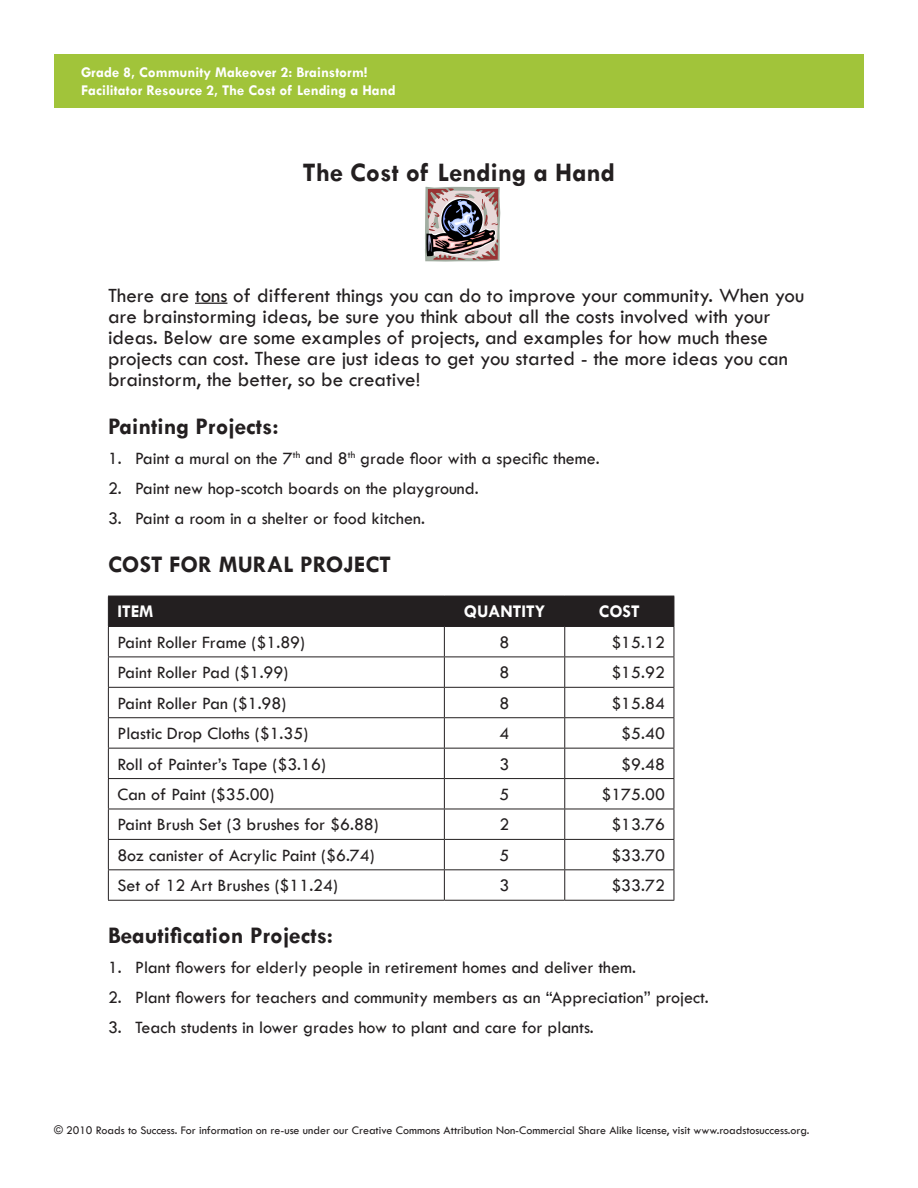
<style>
.page{position:relative;width:918px;height:1188px;background:#fff}
.page>*{position:absolute;margin:0;border:0;box-sizing:border-box;transform-origin:0 0}
.SHFR_Title{font:700 27px "Tw Cen";color:#231f20}
.SHFR_Head2{font:700 24px "Tw Cen";color:#231f20}
.SHFR_Text{font:21px/21px "Tw Cen";color:#231f20}
.SHFR_NL{font:18px "Tw Cen";color:#231f20}
.SHFR_Text-2{font:18px "Tw Cen";color:#231f20}
.SHFR_Text-3{font:700 18px "Tw Cen";color:#fff}
.t1{font:700 15px "Tw Cen";color:#fff}
.t2{font:12px "Tw Cen";color:#231f20}
</style>
<div class="page">
<hr style="left:195px;top:303px;width:32px;height:1px;background:#231f20">
<svg style="left:425px;top:187px;width:75px;height:75px;background:#908183"></svg>
<div style="left:109px;top:597px;width:565px;height:29px;background:#231f20"></div>
<hr style="left:108px;top:596px;width:336px;height:1px;background:#231f20">
<hr style="left:108px;top:596px;width:1px;height:30px;background:#231f20">
<hr style="left:444px;top:596px;width:121px;height:1px;background:#231f20">
<hr style="left:444px;top:596px;width:1px;height:30px;background:#231f20">
<hr style="left:565px;top:596px;width:109px;height:1px;background:#231f20">
<hr style="left:564px;top:596px;width:1px;height:30px;background:#231f20">
<hr style="left:674px;top:596px;width:1px;height:30px;background:#231f20">
<hr style="left:108px;top:626px;width:336px;height:1px;background:#231f20">
<hr style="left:108px;top:627px;width:1px;height:30px;background:#231f20">
<hr style="left:444px;top:626px;width:121px;height:1px;background:#231f20">
<hr style="left:444px;top:627px;width:1px;height:30px;background:#231f20">
<hr style="left:565px;top:626px;width:109px;height:1px;background:#231f20">
<hr style="left:564px;top:627px;width:1px;height:30px;background:#231f20">
<hr style="left:674px;top:627px;width:1px;height:30px;background:#231f20">
<hr style="left:108px;top:657px;width:336px;height:1px;background:#231f20">
<hr style="left:108px;top:657px;width:1px;height:30px;background:#231f20">
<hr style="left:444px;top:657px;width:121px;height:1px;background:#231f20">
<hr style="left:444px;top:657px;width:1px;height:30px;background:#231f20">
<hr style="left:565px;top:657px;width:109px;height:1px;background:#231f20">
<hr style="left:564px;top:657px;width:1px;height:30px;background:#231f20">
<hr style="left:674px;top:657px;width:1px;height:30px;background:#231f20">
<hr style="left:108px;top:687px;width:336px;height:1px;background:#231f20">
<svg style="left:108px;top:688px;width:1px;height:29px"></svg>
<hr style="left:444px;top:687px;width:121px;height:1px;background:#231f20">
<svg style="left:444px;top:688px;width:1px;height:29px"></svg>
<hr style="left:565px;top:687px;width:109px;height:1px;background:#231f20">
<svg style="left:564px;top:688px;width:1px;height:29px"></svg>
<svg style="left:674px;top:688px;width:1px;height:29px"></svg>
<hr style="left:108px;top:717px;width:336px;height:1px;background:#231f20">
<hr style="left:108px;top:718px;width:1px;height:30px;background:#231f20">
<hr style="left:444px;top:717px;width:121px;height:1px;background:#231f20">
<hr style="left:444px;top:718px;width:1px;height:30px;background:#231f20">
<hr style="left:565px;top:717px;width:109px;height:1px;background:#231f20">
<hr style="left:564px;top:718px;width:1px;height:30px;background:#231f20">
<hr style="left:674px;top:718px;width:1px;height:30px;background:#231f20">
<hr style="left:108px;top:748px;width:336px;height:1px;background:#231f20">
<svg style="left:108px;top:749px;width:1px;height:29px"></svg>
<hr style="left:444px;top:748px;width:121px;height:1px;background:#231f20">
<svg style="left:444px;top:749px;width:1px;height:29px"></svg>
<hr style="left:565px;top:748px;width:109px;height:1px;background:#231f20">
<svg style="left:564px;top:749px;width:1px;height:29px"></svg>
<svg style="left:674px;top:749px;width:1px;height:29px"></svg>
<hr style="left:108px;top:778px;width:336px;height:1px;background:#231f20">
<hr style="left:108px;top:779px;width:1px;height:30px;background:#231f20">
<hr style="left:444px;top:778px;width:121px;height:1px;background:#231f20">
<hr style="left:444px;top:779px;width:1px;height:30px;background:#231f20">
<hr style="left:565px;top:778px;width:109px;height:1px;background:#231f20">
<hr style="left:564px;top:779px;width:1px;height:30px;background:#231f20">
<hr style="left:674px;top:779px;width:1px;height:30px;background:#231f20">
<hr style="left:108px;top:809px;width:336px;height:1px;background:#231f20">
<hr style="left:108px;top:809px;width:1px;height:30px;background:#231f20">
<hr style="left:444px;top:809px;width:121px;height:1px;background:#231f20">
<hr style="left:444px;top:809px;width:1px;height:30px;background:#231f20">
<hr style="left:565px;top:809px;width:109px;height:1px;background:#231f20">
<hr style="left:564px;top:809px;width:1px;height:30px;background:#231f20">
<hr style="left:674px;top:809px;width:1px;height:30px;background:#231f20">
<hr style="left:108px;top:839px;width:336px;height:1px;background:#231f20">
<svg style="left:108px;top:840px;width:1px;height:29px"></svg>
<hr style="left:444px;top:839px;width:121px;height:1px;background:#231f20">
<svg style="left:444px;top:840px;width:1px;height:29px"></svg>
<hr style="left:565px;top:839px;width:109px;height:1px;background:#231f20">
<svg style="left:564px;top:840px;width:1px;height:29px"></svg>
<svg style="left:674px;top:840px;width:1px;height:29px"></svg>
<hr style="left:108px;top:869px;width:336px;height:1px;background:#231f20">
<hr style="left:108px;top:870px;width:1px;height:30px;background:#231f20">
<hr style="left:444px;top:869px;width:121px;height:1px;background:#231f20">
<hr style="left:444px;top:870px;width:1px;height:30px;background:#231f20">
<hr style="left:565px;top:869px;width:109px;height:1px;background:#231f20">
<hr style="left:564px;top:870px;width:1px;height:30px;background:#231f20">
<hr style="left:674px;top:870px;width:1px;height:30px;background:#231f20">
<hr style="left:108px;top:900px;width:336px;height:1px;background:#231f20">
<hr style="left:444px;top:900px;width:121px;height:1px;background:#231f20">
<hr style="left:565px;top:900px;width:109px;height:1px;background:#231f20">
<div style="left:54px;top:54px;width:810px;height:54px;background:#a1c43a"></div>
<p class="t1" style="left:123px;top:63px;width:180px">#, Unit Name #: Lesson Title</p>
<p class="t1" style="left:206px;top:81px;width:80px">#, Page Ti le</p>
<p class="t1" style="left:81px;top:63px;width:288px">Grade 8, Community Makeover 2: Brainstorm!</p>
<p class="t1" style="left:81px;top:81px;width:316px">Facilitator Resource 2, The Cost of Lending a Hand</p>
<p class="SHFR_Title" style="left:303px;top:156px;width:314px">The Cost of Lending a Hand</p>
<p class="SHFR_Text" style="left:108px;top:284px;width:698px">There are tons of different things you can do to improve your community. When you are brainstorming ideas, be sure you think about all the costs involved with your ideas. Below are some examples of projects, and examples for how much these projects can cost. These are just ideas to get you started - the more ideas you can brainstorm, the better, so be creative!</p>
<p class="SHFR_Head2" style="left:108px;top:412px;width:172px">Painting Projects:</p>
<p class="SHFR_NL" style="left:108px;top:447px;width:493px">1. Paint a mural on the 7<sup>th</sup> and 8<sup>th</sup> grade floor with a specific theme.</p>
<p class="SHFR_NL" style="left:108px;top:477px;width:372px">2. Paint new hop-scotch boards on the playground.</p>
<p class="SHFR_NL" style="left:108px;top:507px;width:318px">3. Paint a room in a shelter or food kitchen.</p>
<p class="SHFR_Head2" style="left:108px;top:550px;width:284px">COST FOR MURAL PROJECT</p>
<p class="SHFR_Text-3" style="left:117px;top:601px;width:38px">ITEM</p>
<p class="SHFR_Text-3" style="left:464px;top:601px;width:83px">QUANTITY</p>
<p class="SHFR_Text-3" style="left:599px;top:601px;width:43px">COST</p>
<p class="SHFR_Text-2" style="left:117px;top:631px;width:189px">Paint Roller Frame ($1.89)</p>
<p class="SHFR_Text-2" style="left:500px;top:631px;width:11px">8</p>
<p class="SHFR_Text-2" style="left:611px;top:631px;width:55px">$15.12</p>
<p class="SHFR_Text-2" style="left:117px;top:662px;width:173px">Paint Roller Pad ($1.99)</p>
<p class="SHFR_Text-2" style="left:500px;top:662px;width:11px">8</p>
<p class="SHFR_Text-2" style="left:611px;top:662px;width:55px">$15.92</p>
<p class="SHFR_Text-2" style="left:117px;top:692px;width:170px">Paint Roller Pan ($1.98)</p>
<p class="SHFR_Text-2" style="left:500px;top:692px;width:11px">8</p>
<p class="SHFR_Text-2" style="left:611px;top:692px;width:55px">$15.84</p>
<p class="SHFR_Text-2" style="left:117px;top:723px;width:192px">Plastic Drop Cloths ($1.35)</p>
<p class="SHFR_Text-2" style="left:500px;top:723px;width:11px">4</p>
<p class="SHFR_Text-2" style="left:621px;top:723px;width:45px">$5.40</p>
<p class="SHFR_Text-2" style="left:117px;top:753px;width:210px">Roll of Painter’s Tape ($3.16)</p>
<p class="SHFR_Text-2" style="left:500px;top:753px;width:11px">3</p>
<p class="SHFR_Text-2" style="left:621px;top:753px;width:45px">$9.48</p>
<p class="SHFR_Text-2" style="left:117px;top:783px;width:159px">Can of Paint ($35.00)</p>
<p class="SHFR_Text-2" style="left:500px;top:783px;width:11px">5</p>
<p class="SHFR_Text-2" style="left:601px;top:783px;width:65px">$175.00</p>
<p class="SHFR_Text-2" style="left:117px;top:814px;width:263px">Paint Brush Set (3 brushes for $6.88)</p>
<p class="SHFR_Text-2" style="left:500px;top:814px;width:11px">2</p>
<p class="SHFR_Text-2" style="left:611px;top:814px;width:55px">$13.76</p>
<p class="SHFR_Text-2" style="left:117px;top:844px;width:259px">8oz canister of Acrylic Paint ($6.74)</p>
<p class="SHFR_Text-2" style="left:500px;top:844px;width:11px">5</p>
<p class="SHFR_Text-2" style="left:611px;top:844px;width:55px">$33.70</p>
<p class="SHFR_Text-2" style="left:117px;top:875px;width:222px">Set of 12 Art Brushes ($11.24)</p>
<p class="SHFR_Text-2" style="left:500px;top:875px;width:11px">3</p>
<p class="SHFR_Text-2" style="left:611px;top:875px;width:55px">$33.72</p>
<p class="SHFR_Head2" style="left:108px;top:921px;width:227px">Beautification Projects:</p>
<p class="SHFR_NL" style="left:108px;top:956px;width:530px">1. Plant flowers for elderly people in retirement homes and deliver them.</p>
<p class="SHFR_NL" style="left:108px;top:986px;width:602px">2. Plant flowers for teachers and community members as an “Appreciation” project.</p>
<p class="SHFR_NL" style="left:108px;top:1016px;width:487px">3. Teach students in lower grades how to plant and care for plants.</p>
<p class="t2" style="left:54px;top:1123px;width:757px">© 2010 Roads to Success. For information on re-use under our Creative Commons Attribution Non-Commercial Share Alike license, visit www.roadstosuccess.org.</p>
</div>
